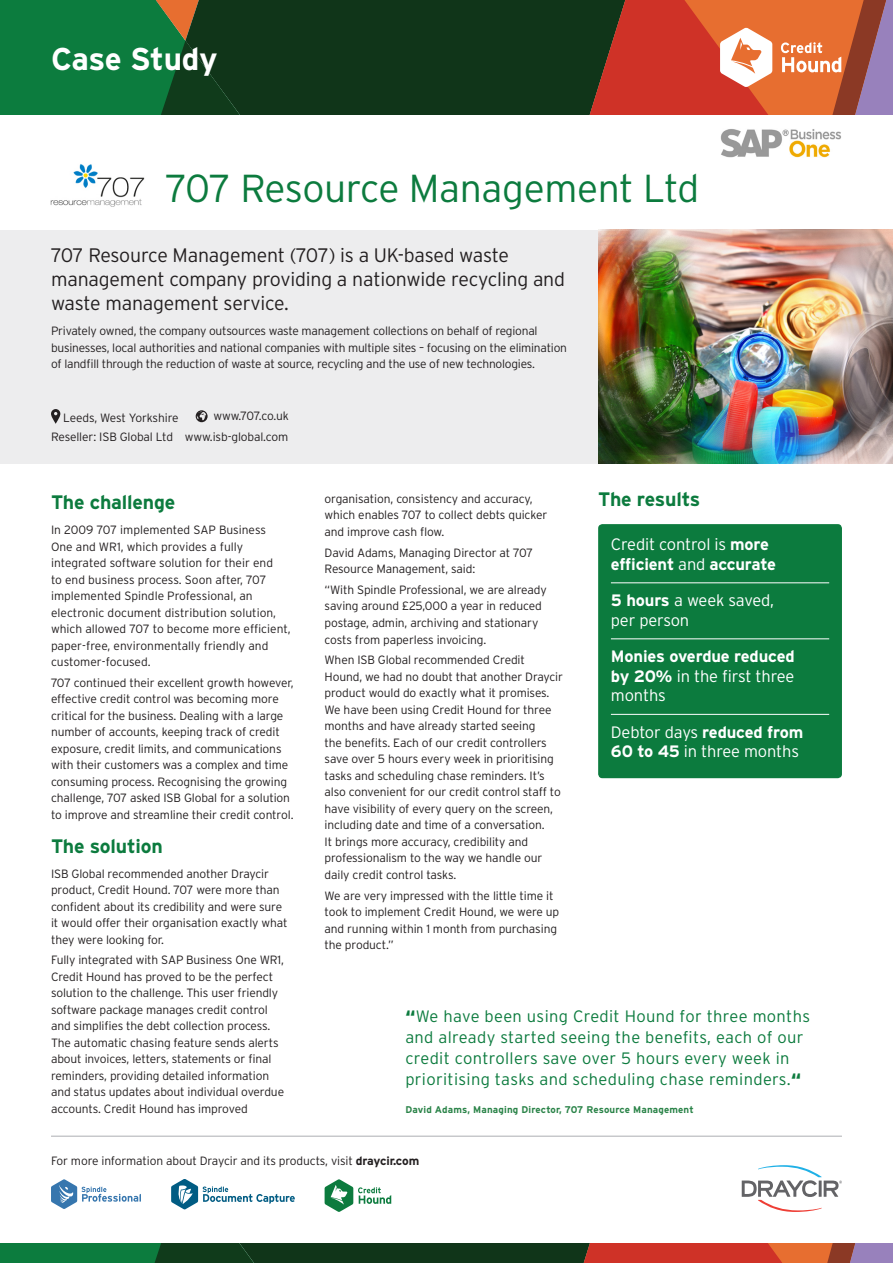
<style>
.page{position:relative;width:893px;height:1263px;background:#fff}
.page>*{position:absolute;margin:0;border:0;box-sizing:border-box;transform-origin:0 0}
.Heading{font:300 39px "Interstate";letter-spacing:-.01em;color:#0c7b3e}
.t1{font:700 31.5px "Interstate";letter-spacing:-.02em;color:#fff}
.First_Intro{font:300 19.5px/24px "Interstate";letter-spacing:-.01em;color:#231f20}
.Sub_Heading{font:700 19.5px "Interstate";letter-spacing:-.01em;color:#0c7b3e}
.t2{font:300 16.5px/21px "Interstate";letter-spacing:.02em;color:#0c7b3e}
.The_Facts{font:700 16.5px/19.5px "Interstate";letter-spacing:-.01em;color:#fff}
.The_Facts-2{font:300 16.5px/19.5px "Interstate";letter-spacing:-.01em;color:#fff}
.Body_Copy{font:300 12px/16.5px "Interstate";letter-spacing:-.01em;color:#231f20}
.First_Intro-2{font:300 12px/16.5px "Interstate";letter-spacing:-.02em;color:#231f20}
.Quote_name{font:700 9.75px "Interstate";letter-spacing:.015em;color:#2a8348}
.s1{font-weight:300}
.s2{font-weight:700}
.s3{font-weight:900}
</style>
<div class="page">
<div style="left:0;top:230px;width:893px;height:233px;background:#ededee"></div>
<div style="left:598px;top:524px;width:244px;height:254px;background:#0c7b3e;border-radius:4px"></div>
<div style="left:0;top:0;width:185px;height:115px;background:#0c7c3e"></div>
<div style="left:185px;top:0;width:375px;height:115px;background:#103519"></div>
<svg style="left:51px;top:409px;width:9px;height:15px"></svg>
<svg style="left:196px;top:410px;width:12px;height:12px"></svg>
<svg style="left:560px;top:0;width:333px;height:115px;background:#b4573d"></svg>
<svg style="left:0;top:1244px;width:893px;height:19px;background:#4e482b"></svg>
<img style="left:50px;top:164px;width:95px;height:43px">
<img style="left:598px;top:230px;width:295px;height:233px">
<hr style="left:51px;top:1136px;width:791px;height:1px;background:#adaeb2">
<svg style="left:171px;top:1179px;width:124px;height:30px"></svg>
<svg style="left:51px;top:1179px;width:90px;height:30px"></svg>
<svg style="left:325px;top:1179px;width:66px;height:33px"></svg>
<svg style="left:742px;top:1165px;width:100px;height:47px"></svg>
<img style="left:721px;top:129px;width:120px;height:28px">
<hr style="left:611px;top:582px;width:218px;height:1px;background:#fff">
<hr style="left:611px;top:638px;width:218px;height:1px;background:#fff">
<hr style="left:611px;top:714px;width:218px;height:1px;background:#fff">
<p class="t1" style="left:51px;top:41px;width:168px">Case Study</p>
<p class="Heading" style="left:166px;top:166px;width:535px">707 Resource Management Ltd</p>
<p class="First_Intro" style="left:51px;top:243px;width:515px">707 Resource Management (707) is a UK-based waste management company providing a nationwide recycling and waste management service.</p>
<p class="First_Intro-2" style="left:51px;top:323px;width:517px">Privately owned, the company outsources waste management collections on behalf of regional businesses, local authorities and national companies with multiple sites – focusing on the elimination of landfill through the reduction of waste at source, recycling and the use of new technologies.</p>
<p class="Body_Copy" style="left:63px;top:409px;width:117px">Leeds, West Yorkshire</p>
<p class="Body_Copy" style="left:213px;top:407px;width:77px">www.707.co.uk</p>
<p class="Body_Copy" style="left:51px;top:428px;width:239px">Reseller: ISB Global Ltd www.isb-global.com</p>
<p class="Sub_Heading" style="left:51px;top:491px;width:126px">The challenge</p>
<p class="Body_Copy" style="left:51px;top:521px;width:241px">In 2009 707 implemented SAP Business One and WR1, which provides a fully integrated software solution for their end<br>to end business process. Soon after, 707 implemented Spindle Professional, an electronic document distribution solution, which allowed 707 to become more efficient, paper-free, environmentally friendly and customer-focused.</p>
<p class="Body_Copy" style="left:51px;top:674px;width:244px">707 continued their excellent growth however, effective credit control was becoming more critical for the business. Dealing with a large number of accounts, keeping track of credit exposure, credit limits, and communications with their customers was a complex and time consuming process. Recognising the growing challenge, 707 asked ISB Global for a solution to improve and streamline their credit control.</p>
<p class="Sub_Heading" style="left:51px;top:835px;width:113px">The solution</p>
<p class="Body_Copy" style="left:51px;top:865px;width:238px">ISB Global recommended another Draycir product, Credit Hound. 707 were more than confident about its credibility and were sure it would offer their organisation exactly what they were looking for.</p>
<p class="Body_Copy" style="left:51px;top:952px;width:235px">Fully integrated with SAP Business One WR1, Credit Hound has proved to be the perfect solution to the challenge. This user friendly software package manages credit control and simplifies the debt collection process.<br>The automatic chasing feature sends alerts about invoices, letters, statements or final reminders, providing detailed information and status updates about individual overdue accounts. Credit Hound has improved</p>
<p class="Body_Copy" style="left:325px;top:490px;width:210px">organisation, consistency and accuracy,</p>
<p class="Sub_Heading" style="left:598px;top:488px;width:104px">The results</p>
<p class="Body_Copy" style="left:325px;top:507px;width:224px">which enables 707 to collect debts quicker and improve cash flow.</p>
<p class="Body_Copy" style="left:325px;top:544px;width:210px">David Adams, Managing Director at 707<br>Resource Management, said:</p>
<p class="Body_Copy" style="left:325px;top:581px;width:224px">“With Spindle Professional, we are already saving around £25,000 a year in reduced postage, admin, archiving and stationary costs from paperless invoicing.</p>
<p class="Body_Copy" style="left:325px;top:652px;width:240px">When ISB Global recommended Credit Hound, we had no doubt that another Draycir product would do exactly what it promises.<br>We have been using Credit Hound for three months and have already started seeing<br>the benefits. Each of our credit controllers save over 5 hours every week in prioritising tasks and scheduling chase reminders. It’s also convenient for our credit control staff to have visibility of every query on the screen, including date and time of a conversation.<br>It brings more accuracy, credibility and professionalism to the way we handle our daily credit control tasks.</p>
<p class="Body_Copy" style="left:325px;top:887px;width:236px">We are very impressed with the little time it took to implement Credit Hound, we were up and running within 1 month from purchasing the product.”</p>
<p class="The_Facts" style="left:611px;top:534px;width:167px"><span class="s1">Credit control is</span> more efficient <span class="s1">and</span> accurate</p>
<p class="The_Facts-2" style="left:611px;top:590px;width:165px"><span class="s2">5 hours</span> a week saved, per person</p>
<p class="The_Facts" style="left:611px;top:646px;width:185px;text-align:justify">Monies overdue reduced by 20% <span class="s1">in the first three months</span></p>
<p class="The_Facts-2" style="left:611px;top:722px;width:194px">Debtor days <span class="s2">reduced from<br>60 to 45</span> in three months</p>
<p class="t2" style="left:405px;top:1005px;width:406px"><span class="s3">“</span>We have been using Credit Hound for three months and already started seeing the benefits, each of our credit controllers save over 5 hours every week in prioritising tasks and scheduling chase reminders.<span class="s3">“</span></p>
<p class="Quote_name" style="left:405px;top:1104px;width:290px">David Adams, Managing Director, 707 Resource Management</p>
<p class="Body_Copy" style="left:51px;top:1152px;width:370px">For more information about Draycir and its products, visit <span class="s2">draycir.com</span></p>
</div>
